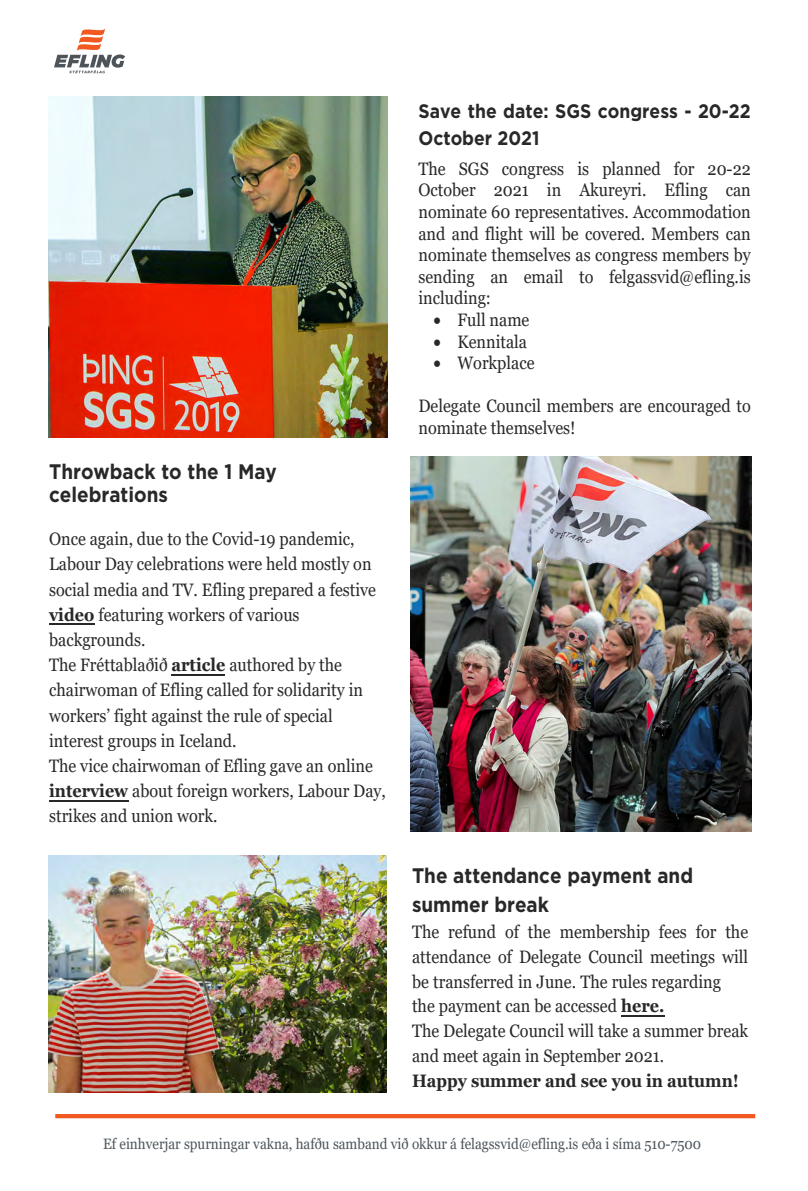
<style>
.page{position:relative;width:808px;height:1191px;background:#fff}
.page>*{position:absolute;margin:0;border:0;box-sizing:border-box;transform-origin:0 0}
.t1{font:700 21px/28.8px "Gotham";color:#282828;scale:.9 1}
.t2{font:700 19.5px/27.3px "Gotham";color:#282828;scale:.9 1}
.t3{font:18px/25.2px "Georgia";color:#282828;scale:.9 1}
.t4{font:700 18px "Georgia";color:#282828;scale:.9 1}
.t5{font:15px "Georgia";color:#4d555b;scale:.9 1}
.s1{font-weight:700}
</style>
<div class="page">
<svg style="left:54px;top:29px;width:71px;height:44px"></svg>
<hr style="left:55px;top:1114px;width:700px;height:4px;background:#f15921">
<hr style="left:621px;top:1015px;width:43px;height:1px;background:#282828">
<img style="left:48px;top:96px;width:340px;height:342px">
<img style="left:410px;top:457px;width:341px;height:375px">
<img style="left:48px;top:855px;width:339px;height:237px">
<hr style="left:49px;top:800px;width:79px;height:1px;background:#282828">
<hr style="left:172px;top:674px;width:53px;height:1px;background:#282828">
<hr style="left:49px;top:623px;width:45px;height:1px;background:#282828">
<p class="t1" style="left:49px;top:460px;width:255px;line-height:22.6px">Throwback to the 1 May celebrations</p>
<p class="t3" style="left:49px;top:527px;width:376px">Once again, due to the Covid-19 pandemic, Labour Day celebrations were held mostly on social media and TV. Efling prepared a festive <span class="s1">video</span> featuring workers of various backgrounds.<br>The Fréttablaðið <span class="s1">article</span> authored by the chairwoman of Efling called for solidarity in workers’ fight against the rule of special interest groups in Iceland.<br>The vice chairwoman of Efling gave an online <span class="s1">interview</span> about foreign workers, Labour Day, strikes and union work.</p>
<p class="t2" style="left:418px;top:97px;width:371px">Save the date: SGS congress - 20-22<br>October 2021</p>
<p class="t3" style="left:418px;top:158px;width:371px;line-height:21.6px;text-align:justify">The SGS congress is planned for 20-22<br>October 2021 in Akureyri. Efling can nominate 60 representatives. Accommodation and and flight will be covered. Members can nominate themselves as congress members by sending an email to felgassvid@efling.is including:</p>
<p class="t3" style="left:433px;top:307px;width:108px">• Full name</p>
<p class="t3" style="left:433px;top:329px;width:105px">• Kennitala</p>
<p class="t3" style="left:433px;top:351px;width:114px">• Workplace</p>
<p class="t3" style="left:418px;top:396px;width:371px;line-height:21.6px">Delegate Council members are encouraged to nominate themselves!</p>
<p class="t1" style="left:412px;top:861px;width:314px">The attendance payment and summer break</p>
<p class="t3" style="left:412px;top:920px;width:375px;line-height:24.8px">The refund of the membership fees for the attendance of Delegate Council meetings will be transferred in June. The rules regarding the payment can be accessed <span class="s1">here.<br></span>The Delegate Council will take a summer break and meet again in September 2021.</p>
<p class="t4" style="left:412px;top:1068px;width:365px">Happy summer and see you in autumn!</p>
<p class="t5" style="left:103px;top:1134px;width:666px">Ef einhverjar spurningar vakna, hafðu samband við okkur á felagssvid@efling.is eða i síma 510-7500</p>
</div>
